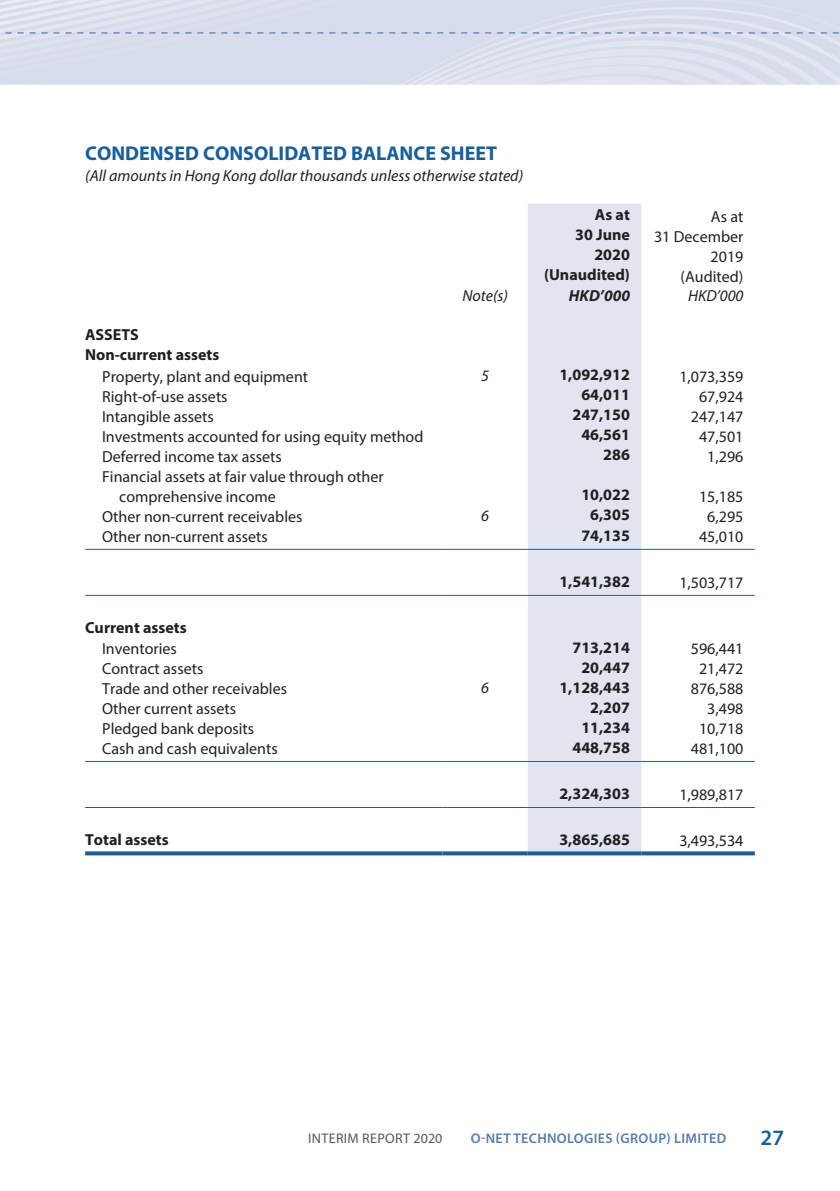
<style>
.page{position:relative;width:840px;height:1191px;background:#fff}
.page>*{position:absolute;margin:0;border:0;box-sizing:border-box;transform-origin:0 0}
.t1{font:600 22px "Myriad Pro";color:#175f9d}
._01_H1{font:700 20px "Myriad Pro";color:#175f9d}
._50_Table_txt{font:16px/20px "Myriad Pro";color:#231f20}
._50_Table_txt-2{font:700 16px "Myriad Pro";color:#231f20}
._00_txt{font:italic 16px "Myriad Pro";color:#231f20}
._50_Table_txt-3{font:italic 16px "Myriad Pro";color:#231f20}
._50_Table_txt-4{font:italic 700 16px "Myriad Pro";color:#231f20}
.t2{font:600 14px "Myriad Pro";letter-spacing:.025em;color:#577cb1}
.t3{font:14px "Myriad Pro";letter-spacing:.025em;color:#57585a}
</style>
<div class="page">
<img style="left:0;top:0;width:839px;height:856px">
<div style="left:527px;top:204px;width:114px;height:647px;background:#e2e5f0"></div>
<hr style="left:85px;top:549px;width:357px;height:1px;background:#175f9d">
<hr style="left:442px;top:549px;width:85px;height:1px;background:#175f9d">
<hr style="left:527px;top:549px;width:114px;height:1px;background:#175f9d">
<hr style="left:641px;top:549px;width:113px;height:1px;background:#175f9d">
<hr style="left:85px;top:595px;width:357px;height:1px;background:#175f9d">
<hr style="left:442px;top:595px;width:85px;height:1px;background:#175f9d">
<hr style="left:527px;top:595px;width:114px;height:1px;background:#175f9d">
<hr style="left:641px;top:595px;width:113px;height:1px;background:#175f9d">
<hr style="left:85px;top:761px;width:357px;height:1px;background:#175f9d">
<hr style="left:442px;top:761px;width:85px;height:1px;background:#175f9d">
<hr style="left:527px;top:761px;width:114px;height:1px;background:#175f9d">
<hr style="left:641px;top:761px;width:113px;height:1px;background:#175f9d">
<hr style="left:85px;top:807px;width:357px;height:1px;background:#175f9d">
<hr style="left:442px;top:807px;width:85px;height:1px;background:#175f9d">
<hr style="left:527px;top:807px;width:114px;height:1px;background:#175f9d">
<hr style="left:641px;top:807px;width:113px;height:1px;background:#175f9d">
<svg style="left:85px;top:851px;width:357px;height:4px"></svg>
<svg style="left:442px;top:851px;width:85px;height:4px"></svg>
<svg style="left:527px;top:851px;width:114px;height:4px"></svg>
<svg style="left:641px;top:851px;width:113px;height:4px"></svg>
<p class="_01_H1" style="left:85px;top:140px;width:413px">CONDENSED CONSOLIDATED BALANCE SHEET</p>
<p class="_00_txt" style="left:85px;top:165px;width:439px">(All amounts in Hong Kong dollar thousands unless otherwise stated)</p>
<p class="_50_Table_txt-2" style="left:594px;top:204px;width:36px">As at</p>
<p class="_50_Table_txt-2" style="left:575px;top:224px;width:56px">30 June</p>
<p class="_50_Table_txt" style="left:710px;top:206px;width:34px">As at</p>
<p class="_50_Table_txt" style="left:653px;top:226px;width:91px">31 December</p>
<p class="_50_Table_txt-2" style="left:594px;top:244px;width:37px">2020</p>
<p class="_50_Table_txt" style="left:710px;top:246px;width:34px">2019</p>
<p class="_50_Table_txt-2" style="left:543px;top:264px;width:87px">(Unaudited)</p>
<p class="_50_Table_txt" style="left:680px;top:266px;width:64px">(Audited)</p>
<p class="_50_Table_txt-3" style="left:462px;top:286px;width:47px">Note(s)</p>
<p class="_50_Table_txt-4" style="left:568px;top:285px;width:63px">HKD’000</p>
<p class="_50_Table_txt-3" style="left:687px;top:286px;width:57px">HKD’000</p>
<p class="_50_Table_txt-2" style="left:85px;top:324px;width:55px">ASSETS</p>
<p class="_50_Table_txt-2" style="left:85px;top:344px;width:136px">Non-current assets</p>
<p class="_50_Table_txt" style="left:102px;top:366px;width:207px">Property, plant and equipment</p>
<p class="_50_Table_txt-3" style="left:481px;top:366px;width:9px">5</p>
<p class="_50_Table_txt-2" style="left:559px;top:364px;width:72px">1,092,912</p>
<p class="_50_Table_txt" style="left:679px;top:366px;width:66px">1,073,359</p>
<p class="_50_Table_txt" style="left:102px;top:386px;width:127px">Right-of-use assets</p>
<p class="_50_Table_txt-2" style="left:581px;top:384px;width:50px">64,011</p>
<p class="_50_Table_txt" style="left:698px;top:386px;width:46px">67,924</p>
<p class="_50_Table_txt" style="left:102px;top:406px;width:113px">Intangible assets</p>
<p class="_50_Table_txt-2" style="left:572px;top:404px;width:59px">247,150</p>
<p class="_50_Table_txt" style="left:690px;top:406px;width:54px">247,147</p>
<p class="_50_Table_txt" style="left:102px;top:426px;width:322px">Investments accounted for using equity method</p>
<p class="_50_Table_txt-2" style="left:581px;top:424px;width:50px">46,561</p>
<p class="_50_Table_txt" style="left:698px;top:426px;width:46px">47,501</p>
<p class="_50_Table_txt" style="left:102px;top:446px;width:181px">Deferred income tax assets</p>
<p class="_50_Table_txt-2" style="left:603px;top:444px;width:28px">286</p>
<p class="_50_Table_txt" style="left:707px;top:446px;width:38px">1,296</p>
<p class="_50_Table_txt" style="left:119px;top:466px;width:266px;text-indent:-17px">Financial assets at fair value through other comprehensive income</p>
<p class="_50_Table_txt-2" style="left:581px;top:484px;width:50px">10,022</p>
<p class="_50_Table_txt" style="left:698px;top:486px;width:46px">15,185</p>
<p class="_50_Table_txt" style="left:102px;top:506px;width:202px">Other non-current receivables</p>
<p class="_50_Table_txt-3" style="left:481px;top:506px;width:9px">6</p>
<p class="_50_Table_txt-2" style="left:590px;top:504px;width:41px">6,305</p>
<p class="_50_Table_txt" style="left:707px;top:506px;width:38px">6,295</p>
<p class="_50_Table_txt" style="left:102px;top:526px;width:167px">Other non-current assets</p>
<p class="_50_Table_txt-2" style="left:581px;top:524px;width:50px">74,135</p>
<p class="_50_Table_txt" style="left:698px;top:526px;width:46px">45,010</p>
<p class="_50_Table_txt-2" style="left:559px;top:570px;width:72px">1,541,382</p>
<p class="_50_Table_txt" style="left:679px;top:572px;width:66px">1,503,717</p>
<p class="_50_Table_txt-2" style="left:85px;top:617px;width:103px">Current assets</p>
<p class="_50_Table_txt" style="left:102px;top:638px;width:76px">Inventories</p>
<p class="_50_Table_txt-2" style="left:572px;top:637px;width:59px">713,214</p>
<p class="_50_Table_txt" style="left:690px;top:638px;width:54px">596,441</p>
<p class="_50_Table_txt" style="left:102px;top:658px;width:103px">Contract assets</p>
<p class="_50_Table_txt-2" style="left:581px;top:657px;width:50px">20,447</p>
<p class="_50_Table_txt" style="left:698px;top:658px;width:46px">21,472</p>
<p class="_50_Table_txt" style="left:102px;top:678px;width:186px">Trade and other receivables</p>
<p class="_50_Table_txt-3" style="left:481px;top:678px;width:9px">6</p>
<p class="_50_Table_txt-2" style="left:559px;top:677px;width:72px">1,128,443</p>
<p class="_50_Table_txt" style="left:690px;top:678px;width:54px">876,588</p>
<p class="_50_Table_txt" style="left:102px;top:698px;width:135px">Other current assets</p>
<p class="_50_Table_txt-2" style="left:590px;top:697px;width:41px">2,207</p>
<p class="_50_Table_txt" style="left:707px;top:698px;width:38px">3,498</p>
<p class="_50_Table_txt" style="left:102px;top:718px;width:153px">Pledged bank deposits</p>
<p class="_50_Table_txt-2" style="left:581px;top:717px;width:50px">11,234</p>
<p class="_50_Table_txt" style="left:698px;top:718px;width:46px">10,718</p>
<p class="_50_Table_txt" style="left:102px;top:738px;width:177px">Cash and cash equivalents</p>
<p class="_50_Table_txt-2" style="left:572px;top:737px;width:59px">448,758</p>
<p class="_50_Table_txt" style="left:690px;top:738px;width:54px">481,100</p>
<p class="_50_Table_txt-2" style="left:559px;top:783px;width:72px">2,324,303</p>
<p class="_50_Table_txt" style="left:679px;top:784px;width:66px">1,989,817</p>
<p class="_50_Table_txt-2" style="left:85px;top:829px;width:85px">Total assets</p>
<p class="_50_Table_txt-2" style="left:559px;top:829px;width:72px">3,865,685</p>
<p class="_50_Table_txt" style="left:679px;top:830px;width:66px">3,493,534</p>
<p class="t3" style="left:308px;top:1129px;width:136px">INTERIM REPORT 2020</p>
<p class="t2" style="left:470px;top:1129px;width:257px">O-NET TECHNOLOGIES (GROUP) LIMITED</p>
<h1 class="t1" style="left:760px;top:1124px;width:25px">27</h1>
</div>
